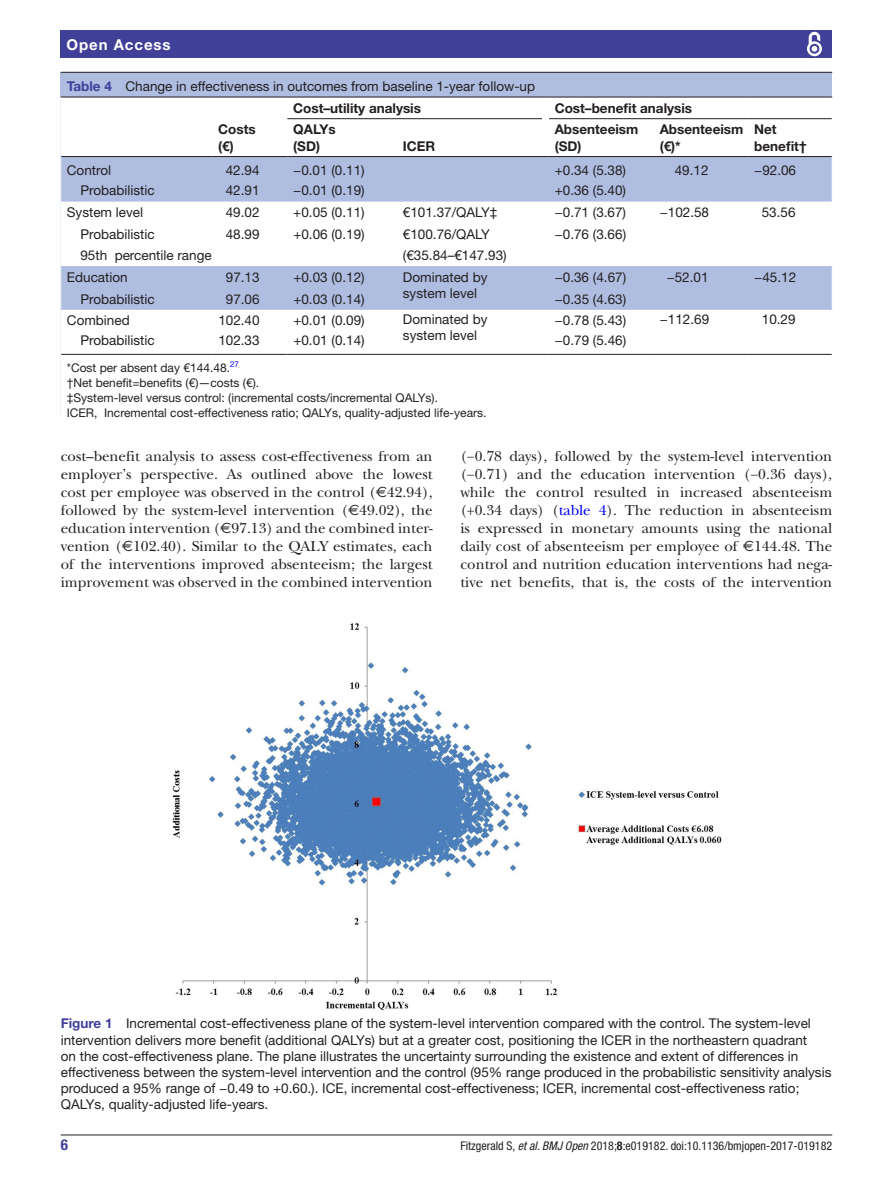
<style>
.page{position:relative;width:893px;height:1191px;background:#fff}
.page>*{position:absolute;margin:0;border:0;box-sizing:border-box;transform-origin:0 0}
.t1{font:15px/18px "New Baskerville";color:#231f20;text-align:justify}
.t2{font:700 15px "Helvetica Neue LT Std";letter-spacing:.065em;color:#fff}
.t3{font:700 condensed 15px "Helvetica Neue LT Std";color:#414099}
.t4{font:13.5px/16.2px "Helvetica Neue LT Std";color:#231f20}
.t5{font:700 13.5px/16.2px "Helvetica Neue LT Std";color:#231f20}
.t6{font:12px/15px "Helvetica Neue LT Std";color:#231f20}
.t7{font:condensed 12px "Helvetica Neue LT Std";color:#231f20}
.s1{font-weight:700;color:#414099}
.s2{color:#00f}
.s3{font-style:italic}
.s4{font-weight:700}
</style>
<div class="page">
<hr style="left:61px;top:1134px;width:771px;height:1px;background:#231f20">
<div style="left:61px;top:31px;width:771px;height:27px;background:#414099"></div>
<svg style="left:807px;top:31px;width:15px;height:26px"></svg>
<div style="left:61px;top:73px;width:771px;height:344px;background:#afbde1"></div>
<hr style="left:61px;top:72px;width:771px;height:1px;background:#231f20">
<div style="left:61px;top:98px;width:771px;height:318px;background:#fff"></div>
<svg style="left:61px;top:157px;width:771px;height:152px"></svg>
<hr style="left:61px;top:156px;width:151px;height:1px;background:#231f20">
<hr style="left:212px;top:156px;width:75px;height:1px;background:#231f20">
<hr style="left:397px;top:354px;width:152px;height:1px;background:#231f20">
<hr style="left:654px;top:354px;width:94px;height:1px;background:#231f20">
<hr style="left:748px;top:354px;width:84px;height:1px;background:#231f20">
<hr style="left:61px;top:97px;width:151px;height:1px;background:#231f20">
<hr style="left:212px;top:97px;width:75px;height:1px;background:#231f20">
<hr style="left:287px;top:97px;width:110px;height:1px;background:#231f20">
<hr style="left:397px;top:97px;width:152px;height:1px;background:#231f20">
<hr style="left:549px;top:97px;width:105px;height:1px;background:#231f20">
<hr style="left:654px;top:97px;width:94px;height:1px;background:#231f20">
<hr style="left:748px;top:97px;width:84px;height:1px;background:#231f20">
<hr style="left:287px;top:118px;width:110px;height:1px;background:#231f20">
<hr style="left:287px;top:156px;width:110px;height:1px;background:#231f20">
<hr style="left:397px;top:118px;width:152px;height:1px;background:#231f20">
<hr style="left:397px;top:156px;width:152px;height:1px;background:#231f20">
<hr style="left:549px;top:118px;width:105px;height:1px;background:#231f20">
<hr style="left:549px;top:156px;width:105px;height:1px;background:#231f20">
<hr style="left:654px;top:118px;width:94px;height:1px;background:#231f20">
<hr style="left:654px;top:156px;width:94px;height:1px;background:#231f20">
<hr style="left:748px;top:118px;width:84px;height:1px;background:#231f20">
<hr style="left:748px;top:156px;width:84px;height:1px;background:#231f20">
<hr style="left:212px;top:354px;width:75px;height:1px;background:#231f20">
<hr style="left:287px;top:354px;width:110px;height:1px;background:#231f20">
<hr style="left:61px;top:354px;width:151px;height:1px;background:#231f20">
<hr style="left:549px;top:354px;width:105px;height:1px;background:#231f20">
<svg style="left:60px;top:97px;width:1px;height:22px"></svg>
<svg style="left:60px;top:156px;width:1px;height:198px"></svg>
<hr style="left:61px;top:371px;width:771px;height:2px;background:#fff">
<hr style="left:61px;top:386px;width:771px;height:2px;background:#fff">
<hr style="left:61px;top:401px;width:771px;height:2px;background:#fff">
<hr style="left:61px;top:416px;width:771px;height:2px;background:#fff">
<svg style="left:543px;top:116px;width:6px;height:5px"></svg>
<img style="left:172px;top:623px;width:550px;height:387px">
<p class="t2" style="left:66px;top:35px;width:106px">Open Access</p>
<p class="t4" style="left:67px;top:78px;width:470px"><span class="s1">Table 4</span> Change in effectiveness in outcomes from baseline 1-year follow-up</p>
<p class="t5" style="left:218px;top:121px;width:39px">Costs (€)</p>
<p class="t5" style="left:293px;top:99px;width:129px">Cost–utility analysis</p>
<p class="t5" style="left:555px;top:99px;width:139px">Cost–benefit analysis</p>
<p class="t5" style="left:293px;top:121px;width:44px">QALYs (SD)</p>
<p class="t5" style="left:555px;top:121px;width:85px">Absenteeism (SD)</p>
<p class="t5" style="left:660px;top:121px;width:85px">Absenteeism (€)*</p>
<p class="t5" style="left:754px;top:121px;width:54px">Net benefit†</p>
<p class="t5" style="left:403px;top:137px;width:34px">ICER</p>
<p class="t4" style="left:67px;top:162px;width:46px">Control</p>
<p class="t4" style="left:226px;top:162px;width:35px">42.94</p>
<p class="t4" style="left:293px;top:162px;width:73px">−0.01 (0.11)</p>
<p class="t4" style="left:555px;top:162px;width:73px">+0.34 (5.38)</p>
<p class="t4" style="left:675px;top:162px;width:35px">49.12</p>
<p class="t4" style="left:754px;top:162px;width:43px">−92.06</p>
<p class="t4" style="left:80px;top:182px;width:76px">Probabilistic</p>
<p class="t4" style="left:226px;top:182px;width:35px">42.91</p>
<p class="t4" style="left:293px;top:182px;width:73px">−0.01 (0.19)</p>
<p class="t4" style="left:555px;top:182px;width:73px">+0.36 (5.40)</p>
<p class="t4" style="left:67px;top:204px;width:78px">System level</p>
<p class="t4" style="left:226px;top:204px;width:35px">49.02</p>
<p class="t4" style="left:293px;top:204px;width:73px">+0.05 (0.11)</p>
<p class="t4" style="left:403px;top:204px;width:96px">€101.37/QALY‡</p>
<p class="t4" style="left:555px;top:204px;width:73px">−0.71 (3.67)</p>
<p class="t4" style="left:660px;top:204px;width:51px">−102.58</p>
<p class="t4" style="left:762px;top:204px;width:35px">53.56</p>
<p class="t4" style="left:80px;top:225px;width:76px">Probabilistic</p>
<p class="t4" style="left:226px;top:225px;width:35px">48.99</p>
<p class="t4" style="left:293px;top:225px;width:73px">+0.06 (0.19)</p>
<p class="t4" style="left:403px;top:225px;width:89px">€100.76/QALY</p>
<p class="t4" style="left:555px;top:225px;width:73px">−0.76 (3.66)</p>
<p class="t4" style="left:80px;top:247px;width:133px">95th percentile range</p>
<p class="t4" style="left:403px;top:247px;width:105px">(€35.84–€147.93)</p>
<p class="t4" style="left:67px;top:269px;width:62px">Education</p>
<p class="t4" style="left:226px;top:269px;width:35px">97.13</p>
<p class="t4" style="left:293px;top:269px;width:73px">+0.03 (0.12)</p>
<p class="t4" style="left:403px;top:269px;width:86px">Dominated by system level</p>
<p class="t4" style="left:555px;top:269px;width:73px">−0.36 (4.67)</p>
<p class="t4" style="left:667px;top:269px;width:43px">−52.01</p>
<p class="t4" style="left:754px;top:269px;width:43px">−45.12</p>
<p class="t4" style="left:80px;top:290px;width:76px">Probabilistic</p>
<p class="t4" style="left:226px;top:290px;width:35px">97.06</p>
<p class="t4" style="left:293px;top:290px;width:73px">+0.03 (0.14)</p>
<p class="t4" style="left:555px;top:290px;width:73px">−0.35 (4.63)</p>
<p class="t4" style="left:67px;top:312px;width:64px">Combined</p>
<p class="t4" style="left:218px;top:312px;width:43px">102.40</p>
<p class="t4" style="left:293px;top:312px;width:73px">+0.01 (0.09)</p>
<p class="t4" style="left:403px;top:311px;width:86px">Dominated by system level</p>
<p class="t4" style="left:555px;top:312px;width:73px">−0.78 (5.43)</p>
<p class="t4" style="left:660px;top:311px;width:51px">−112.69</p>
<p class="t4" style="left:762px;top:311px;width:35px">10.29</p>
<p class="t4" style="left:80px;top:332px;width:76px">Probabilistic</p>
<p class="t4" style="left:218px;top:332px;width:43px">102.33</p>
<p class="t4" style="left:293px;top:332px;width:73px">+0.01 (0.14)</p>
<p class="t4" style="left:555px;top:332px;width:73px">−0.79 (5.46)</p>
<p class="t6" style="left:67px;top:360px;width:421px">*Cost per absent day €144.48.<sup>27<br></sup>†Net benefit=benefits (€)—costs (€).<br>‡System-level versus control: (incremental costs/incremental QALYs).<br>ICER, Incremental cost-effectiveness ratio; QALYs, quality-adjusted life-years.</p>
<p class="t1" style="left:61px;top:447px;width:373px">cost–benefit analysis to assess cost-effectiveness from an employer’s perspective. As outlined above the lowest cost per employee was observed in the control ( 42.94), followed by the system-level intervention ( 49.02), the education intervention ( 97.13) and the combined inter&shy;vention ( 102.40). Similar to the QALY estimates, each of the interventions improved absenteeism; the largest improvement was observed in the combined intervention</p>
<p class="t1" style="left:460px;top:447px;width:373px">(−0.78 days), followed by the system-level intervention (−0.71) and the education intervention (−0.36 days), while the control resulted in increased absenteeism (+0.34 days) (<span class="s2">table 4</span>). The reduction in absenteeism is expressed in monetary amounts using the national daily cost of absenteeism per employee of 144.48. The control and nutrition education interventions had nega&shy;tive net benefits, that is, the costs of the intervention</p>
<p class="t4" style="left:61px;top:1015px;width:772px"><span class="s1">Figure 1</span> Incremental cost-effectiveness plane of the system-level intervention compared with the control. The system-level intervention delivers more benefit (additional QALYs) but at a greater cost, positioning the ICER in the northeastern quadrant<br>on the cost-effectiveness plane. The plane illustrates the uncertainty surrounding the existence and extent of differences in effectiveness between the system-level intervention and the control (95% range produced in the probabilistic sensitivity analysis produced a 95% range of −0.49 to +0.60.). ICE, incremental cost-effectiveness; ICER, incremental cost-effectiveness ratio; QALYs, quality-adjusted life-years.</p>
<p class="t3" style="left:61px;top:1135px;width:9px">6</p>
<p class="t7" style="left:461px;top:1138px;width:373px">Fitzgerald S, <span class="s3">et al</span>. <span class="s3">BMJ Open</span> 2018;<span class="s4">8</span>:e019182. doi:10.1136/bmjopen-2017-019182</p>
</div>
